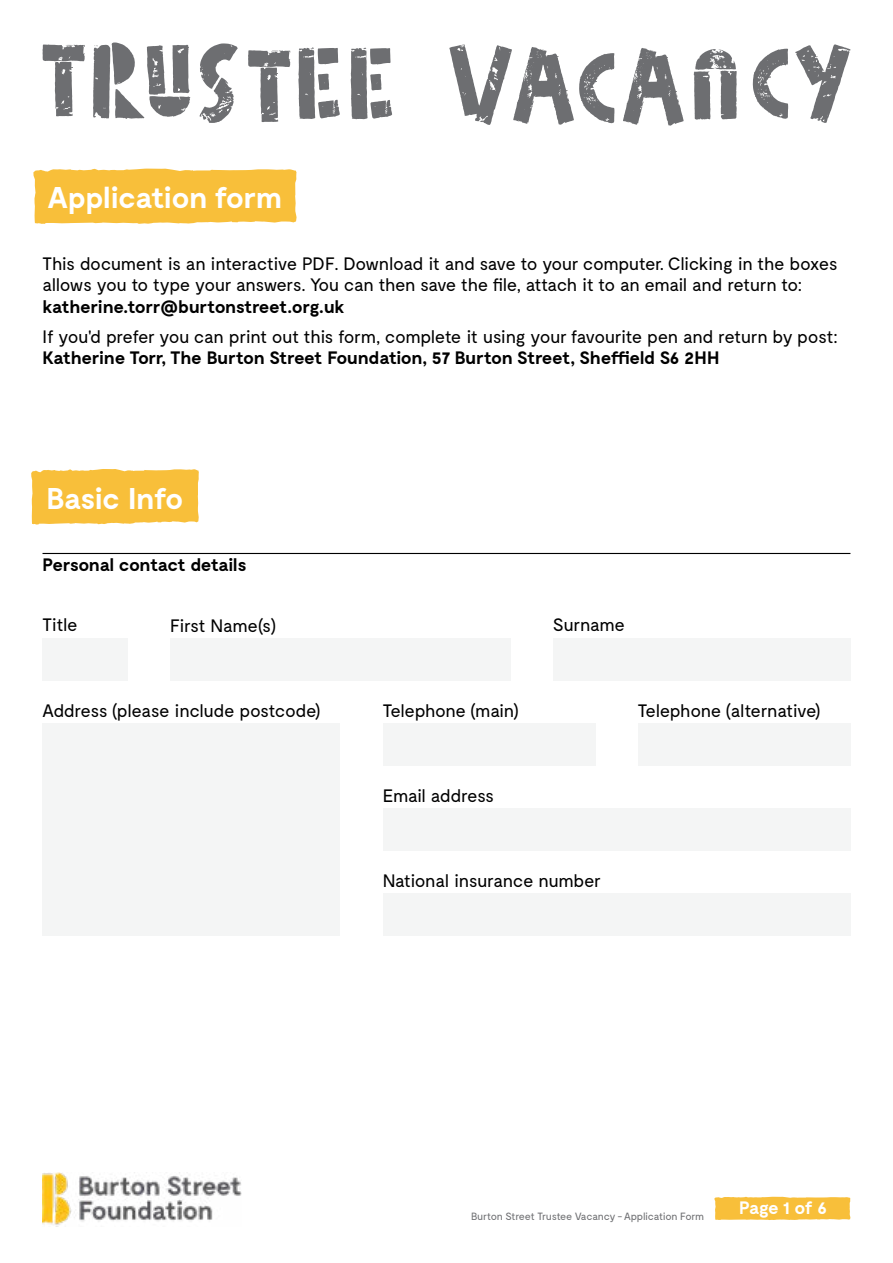
<style>
.page{position:relative;width:893px;height:1263px;background:#fff}
.page>*{position:absolute;margin:0;border:0;box-sizing:border-box;transform-origin:0 0}
.t1{font:700 30px "Moderat";letter-spacing:-.025em;color:#fff}
.t2{font:18px/21.6px "Moderat";letter-spacing:-.025em;color:#000}
.t3{font:700 18px "Moderat";letter-spacing:-.025em;color:#000}
.t4{font:700 18px "Moderat";color:#fff}
.t5{font:10.5px "Moderat";letter-spacing:-.025em;color:#6d6e71}
</style>
<div class="page">
<svg style="left:31px;top:469px;width:168px;height:56px;background:#f8c347"></svg>
<div style="left:33px;top:169px;width:264px;height:55px;background:#f8bf3a"></div>
<hr style="left:43px;top:553px;width:807px;height:1px;background:#000">
<div style="left:170px;top:638px;width:340px;height:42px;background:#f4f5f5"></div>
<div style="left:553px;top:638px;width:297px;height:42px;background:#f4f5f5"></div>
<div style="left:383px;top:723px;width:212px;height:42px;background:#f4f5f5"></div>
<div style="left:638px;top:723px;width:212px;height:42px;background:#f4f5f5"></div>
<div style="left:383px;top:808px;width:467px;height:42px;background:#f4f5f5"></div>
<div style="left:383px;top:893px;width:467px;height:42px;background:#f4f5f5"></div>
<div style="left:43px;top:638px;width:85px;height:42px;background:#f4f5f5"></div>
<div style="left:43px;top:723px;width:297px;height:212px;background:#f4f5f5"></div>
<svg style="left:623px;top:48px;width:61px;height:78px"></svg>
<svg style="left:753px;top:49px;width:35px;height:70px"></svg>
<svg style="left:298px;top:47px;width:42px;height:72px"></svg>
<svg style="left:351px;top:48px;width:41px;height:71px"></svg>
<svg style="left:694px;top:49px;width:43px;height:71px"></svg>
<svg style="left:199px;top:43px;width:39px;height:80px"></svg>
<svg style="left:248px;top:50px;width:42px;height:72px"></svg>
<svg style="left:43px;top:44px;width:42px;height:72px"></svg>
<svg style="left:93px;top:43px;width:97px;height:76px"></svg>
<svg style="left:449px;top:45px;width:165px;height:80px"></svg>
<svg style="left:795px;top:44px;width:55px;height:79px"></svg>
<svg style="left:714px;top:1197px;width:136px;height:23px;background:#f8c142"></svg>
<img style="left:43px;top:1172px;width:199px;height:55px">
<h1 class="t1" style="left:48px;top:181px;width:236px">Application form</h1>
<p class="t2" style="left:43px;top:253px;width:797px">This document is an interactive PDF. Download it and save to your computer. Clicking in the boxes allows you to type your answers. You can then save the file, attach it to an email and return to:</p>
<p class="t3" style="left:43px;top:296px;width:304px">katherine.torr@burtonstreet.org.uk</p>
<p class="t2" style="left:43px;top:326px;width:797px">If you'd prefer you can print out this form, complete it using your favourite pen and return by post:</p>
<p class="t3" style="left:43px;top:348px;width:678px">Katherine Torr, The Burton Street Foundation, 57 Burton Street, Sheffield S6 2HH</p>
<h1 class="t1" style="left:46px;top:481px;width:139px">Basic Info</h1>
<p class="t3" style="left:43px;top:554px;width:206px">Personal contact details</p>
<p class="t2" style="left:43px;top:615px;width:37px">Title</p>
<p class="t2" style="left:170px;top:615px;width:108px">First Name(s)</p>
<p class="t2" style="left:553px;top:615px;width:74px">Surname</p>
<p class="t2" style="left:43px;top:700px;width:280px">Address (please include postcode)</p>
<p class="t2" style="left:383px;top:700px;width:138px">Telephone (main)</p>
<p class="t2" style="left:638px;top:700px;width:184px">Telephone (alternative)</p>
<p class="t2" style="left:383px;top:785px;width:113px">Email address</p>
<p class="t2" style="left:383px;top:870px;width:220px">National insurance number</p>
<p class="t5" style="left:471px;top:1211px;width:235px">Burton Street Trustee Vacancy - Application Form</p>
<p class="t4" style="left:739px;top:1198px;width:90px">Page 1 of 6</p>
</div>
